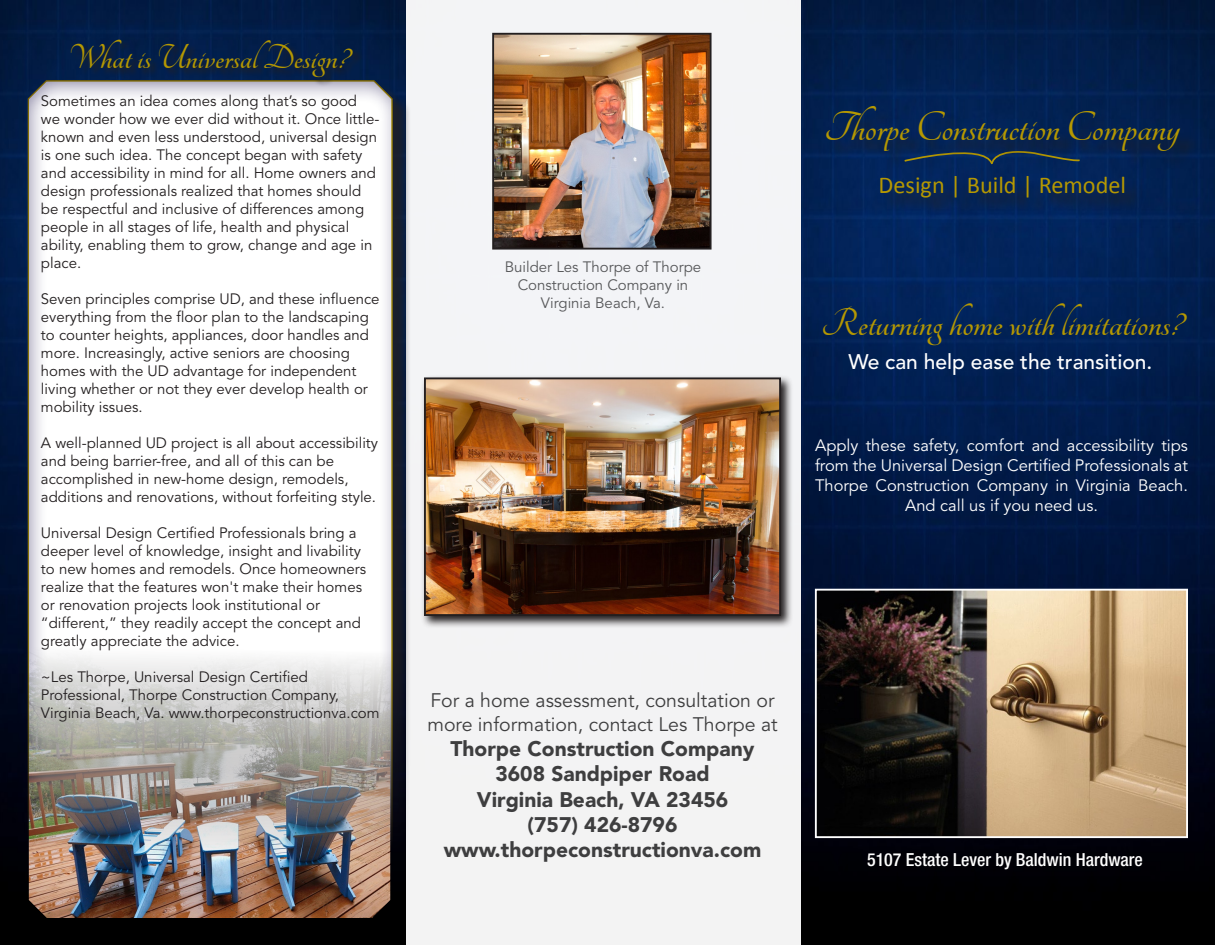
<style>
.page{position:relative;width:1215px;height:945px;background:#fff}
.page>*{position:absolute;margin:0;border:0;box-sizing:border-box;transform-origin:0 0}
.t1{font:700 45px "Tangerine";letter-spacing:-.005em;color:#b59802}
.t2{font:700 42px "Tangerine";color:#b59802}
.t3{font:700 37.5px "Tangerine";color:#b59802}
.t4{font:24.3px "Calibri";color:#b59802}
.t5{font:900 21px/25.2px "Avenir LT Std";color:#3e3e3f;text-align:center}
.t6{font:500 21px "Avenir LT Std";color:#fff}
.t7{font:19.5px/24px "Avenir LT Std";color:#3e3e3f}
.t8{font:500 condensed 18px "Helvetica Neue";color:#fff}
.t9{font:16.5px/19.8px "Avenir LT Std";color:#fff;text-align:center}
.t10{font:15px/18px "Avenir LT Std";color:#231f20}
.t11{font:15px/18px "Avenir LT Std";color:#57585a;text-align:center}
</style>
<div class="page">
<img style="left:0;top:0;width:1215px;height:945px">
<div style="left:30px;top:82px;width:389px;height:861px;background:#231f20;opacity:.75"></div>
<div style="left:26px;top:80px;width:368px;height:840px;background:#170e49;opacity:.5"></div>
<div style="left:828px;top:108px;width:387px;height:123px;background:#231f20;opacity:.75"></div>
<svg style="left:70px;top:39px;width:389px;height:56px;background:#4f5f7a"></svg>
<img style="left:818px;top:592px;width:367px;height:243px">
<div style="left:815px;top:589px;width:373px;height:249px;border:2px solid #fff"></div>
<svg style="left:421px;top:374px;width:378px;height:260px"></svg>
<img style="left:427px;top:380px;width:351px;height:233px">
<div style="left:424px;top:377px;width:357px;height:239px;border:2px solid #231f20"></div>
<img style="left:495px;top:36px;width:214px;height:211px">
<div style="left:492px;top:33px;width:220px;height:217px;border:2px solid #231f20"></div>
<h3 class="t3" style="left:68px;top:39px;width:282px">What is Universal Design?</h3>
<p class="t10" style="left:41px;top:92px;width:340px">Sometimes an idea comes along that’s so good we wonder how we ever did without it. Once little&shy;known and even less understood, universal design is one such idea. The concept began with safety and accessibility in mind for all. Home owners and design professionals realized that homes should be respectful and inclusive of differences among people in all stages of life, health and physical ability, enabling them to grow, change and age in place.</p>
<p class="t10" style="left:41px;top:290px;width:340px">Seven principles comprise UD, and these influence everything from the floor plan to the landscaping to counter heights, appliances, door handles and more. Increasingly, active seniors are choosing homes with the UD advantage for independent living whether or not they ever develop health or mobility issues.</p>
<p class="t10" style="left:41px;top:434px;width:339px">A well-planned UD project is all about accessibility and being barrier-free, and all of this can be accomplished in new-home design, remodels, additions and renovations, without forfeiting style.</p>
<p class="t10" style="left:41px;top:524px;width:327px">Universal Design Certified Professionals bring a deeper level of knowledge, insight and livability to new homes and remodels. Once homeowners realize that the features won't make their homes or renovation projects look institutional or “different,” they readily accept the concept and greatly appreciate the advice.</p>
<p class="t10" style="left:41px;top:668px;width:340px">~Les Thorpe, Universal Design Certified<br>Professional, Thorpe Construction Company,<br>Virginia Beach, Va. www.thorpeconstructionva.com</p>
<p class="t11" style="left:505px;top:259px;width:198px">Builder Les Thorpe of Thorpe<br>Construction Company in<br>Virginia Beach, Va.</p>
<h1 class="t1" style="left:824px;top:106px;width:357px">Thorpe Construction Company</h1>
<h3 class="t4" style="left:879px;top:170px;width:249px">Design | Build | Remodel</h3>
<h2 class="t2" style="left:821px;top:303px;width:363px">Returning home with limitations?</h2>
<h3 class="t6" style="left:849px;top:349px;width:305px">We can help ease the transition.</h3>
<p class="t9" style="left:815px;top:436px;width:374px">Apply these safety, comfort and accessibility tips from the Universal Design Certified Professionals at Thorpe Construction Company in Virginia Beach.<br>And call us if you need us.</p>
<h3 class="t7" style="left:427px;top:689px;width:352px">For a home assessment, consultation or more information, contact Les Thorpe at</h3>
<h3 class="t5" style="left:444px;top:736px;width:319px">Thorpe Construction Company<br>3608 Sandpiper Road<br>Virginia Beach, VA 23456<br>(757) 426-8796 www.thorpeconstructionva.com</h3>
<p class="t8" style="left:867px;top:849px;width:277px">5107 Estate Lever by Baldwin Hardware</p>
</div>
